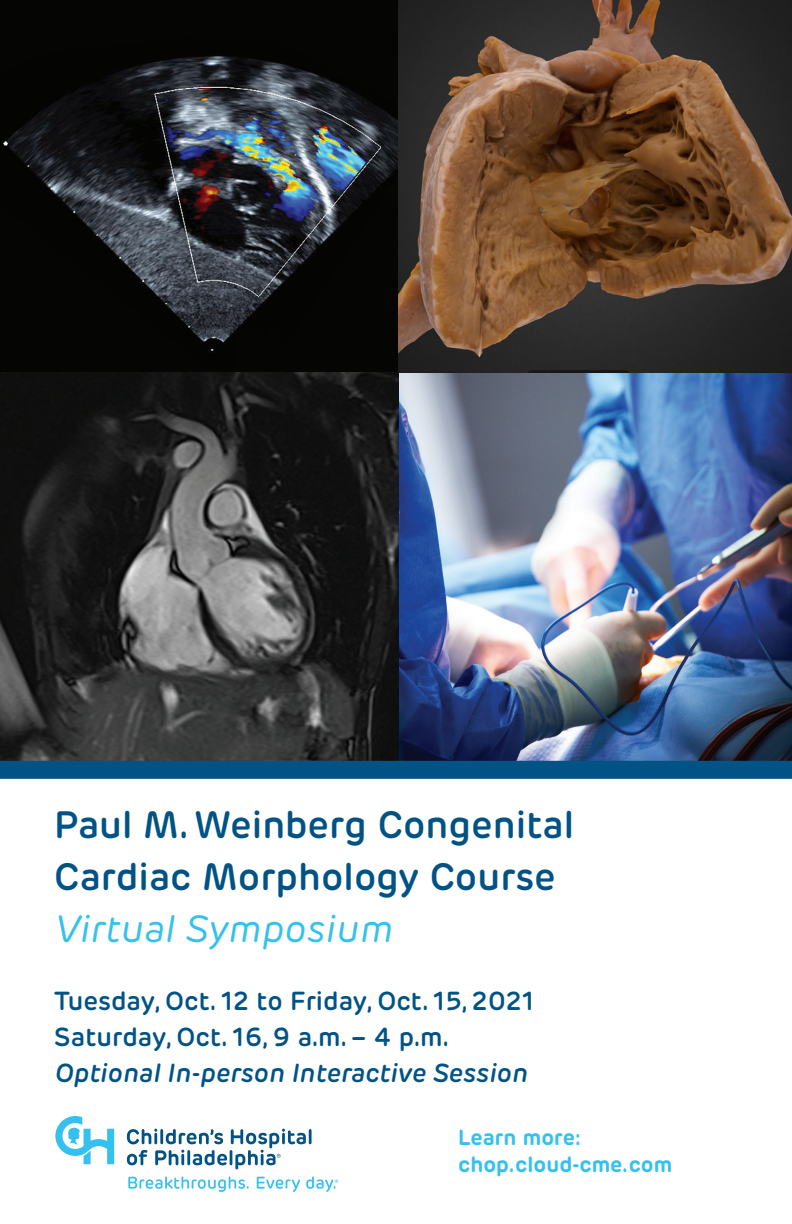
<style>
.page{position:relative;width:792px;height:1224px;background:#fff}
.page>*{position:absolute;margin:0;border:0;box-sizing:border-box;transform-origin:0 0}
.body_copy{font:600 38px "Rubrik New";color:#015386}
.body_copy-2{font:italic 38px "Rubrik New";color:#35c1ef}
.body_copy-3{font:600 26px "Rubrik New";color:#015386}
.body_copy-4{font:italic 600 26px "Rubrik New";color:#015386}
.body_copy-5{font:600 21.8px "Rubrik";color:#35c1ef}
</style>
<div class="page">
<img style="left:398px;top:373px;width:394px;height:388px">
<img style="left:0;top:0;width:398px;height:761px">
<img style="left:398px;top:0;width:394px;height:373px">
<div style="left:0;top:761px;width:792px;height:18px;background:#015386"></div>
<svg style="left:128px;top:1176px;width:121px;height:16px"></svg>
<svg style="left:257px;top:1177px;width:43px;height:15px"></svg>
<svg style="left:55px;top:1116px;width:59px;height:49px"></svg>
<hr style="left:309px;top:1129px;width:3px;height:15px;background:#015386">
<svg style="left:127px;top:1129px;width:179px;height:40px"></svg>
<svg style="left:306px;top:1176px;width:32px;height:16px"></svg>
<p class="body_copy" style="left:54px;top:802px;width:522px">Paul M. Weinberg Congenital</p>
<p class="body_copy" style="left:54px;top:854px;width:503px">Cardiac Morphology Course</p>
<p class="body_copy-2" style="left:54px;top:907px;width:340px">Virtual Symposium</p>
<p class="body_copy-3" style="left:54px;top:985px;width:482px">Tuesday, Oct. 12 to Friday, Oct. 15, 2021</p>
<p class="body_copy-3" style="left:54px;top:1021px;width:396px">Saturday, Oct. 16, 9 a.m. – 4 p.m.</p>
<p class="body_copy-4" style="left:54px;top:1057px;width:475px">Optional In-person Interactive Session</p>
<p class="body_copy-5" style="left:458px;top:1123px;width:124px">Learn more:</p>
<p class="body_copy-5" style="left:458px;top:1150px;width:216px">chop.cloud-cme.com</p>
</div>
